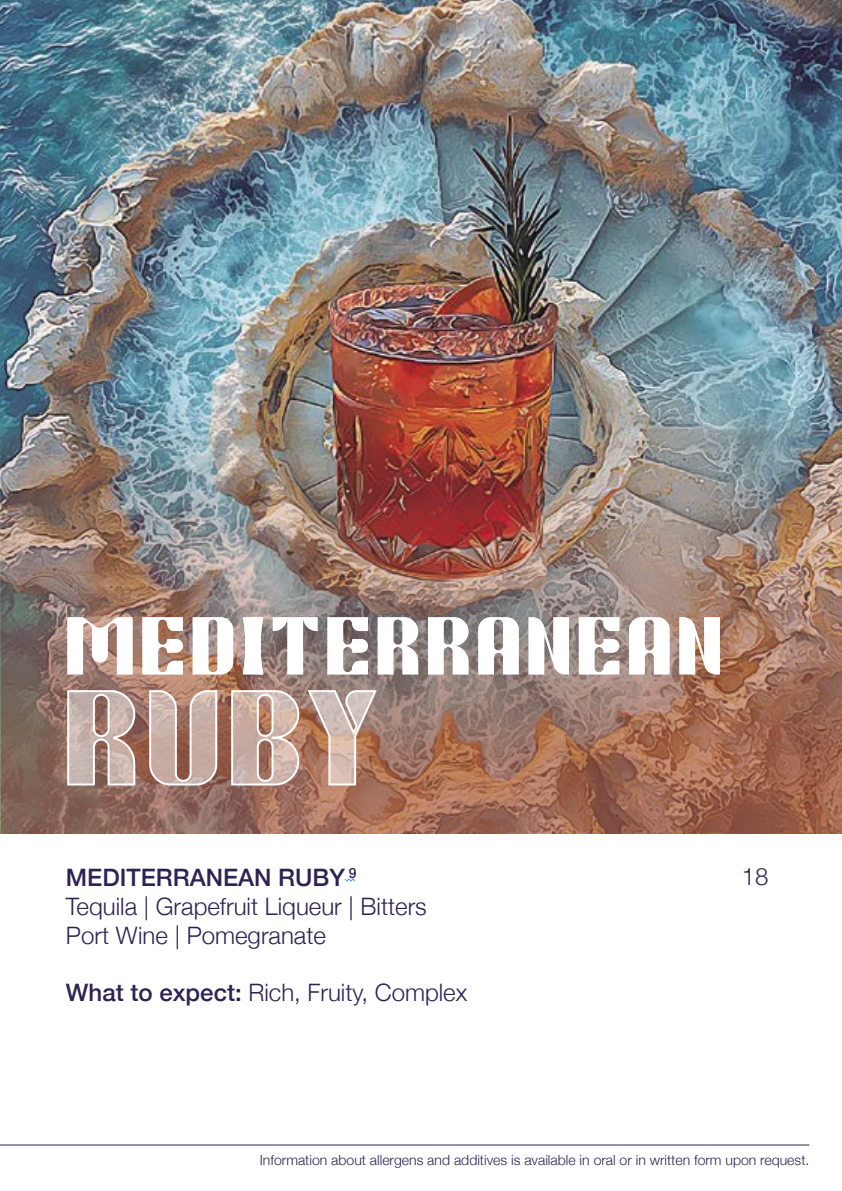
<style>
.page{position:relative;width:842px;height:1191px;background:#fff}
.page>*{position:absolute;margin:0;border:0;box-sizing:border-box;transform-origin:0 0}
.t1{font:700 150px "Think";color:#fff}
.t2{font:700 92px "Think";letter-spacing:.075em;color:#fff}
.t3{font:300 24px/28.8px "Helvetica Neue";color:#2d2353}
.t4{font:500 24px "Helvetica Neue";color:#2d2353}
.t5{font:300 14px "Helvetica Neue";color:#2d2353}
.t6{font:500 14px "Helvetica Neue";color:#2d2353}
.s1{font-weight:500}
</style>
<div class="page">
<img style="left:0;top:0;width:841px;height:292px">
<hr style="left:0;top:1144px;width:809px;height:1px;background:#2d2353">
<hr style="left:0;top:292px;width:1px;height:541px;background:#ab8e59">
<img style="left:1px;top:292px;width:840px;height:541px">
<svg style="left:344px;top:878px;width:12px;height:4px"></svg>
<h2 class="t2" style="left:66px;top:602px;width:656px">MEDITERRANEAN</h2>
<h1 class="t1" style="left:66px;top:667px;width:313px">RUBY</h1>
<p class="t6" style="left:349px;top:861px;width:9px">9</p>
<p class="t3" style="left:66px;top:890px;width:362px">Tequila | Grapefruit Liqueur | Bitters<br>Port Wine | Pomegranate</p>
<p class="t3" style="left:66px;top:976px;width:402px"><span class="s1">What to expect:</span> Rich, Fruity, Complex</p>
<p class="t4" style="left:66px;top:858px;width:280px">MEDITERRANEAN RUBY</p>
<p class="t3" style="left:741px;top:860px;width:28px">18</p>
<p class="t5" style="left:260px;top:1148px;width:550px">Information about allergens and additives is available in oral or in written form upon request.</p>
</div>
